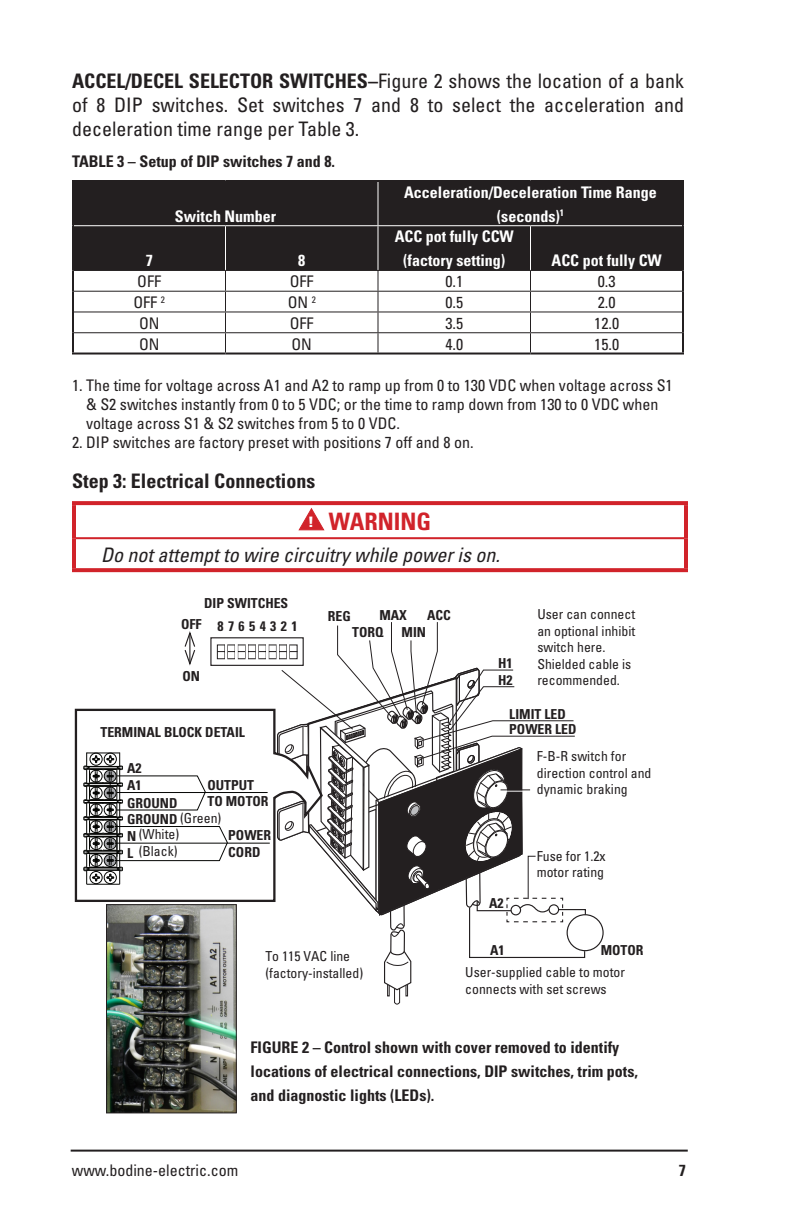
<style>
.page{position:relative;width:792px;height:1224px;background:#fff}
.page>*{position:absolute;margin:0;border:0;box-sizing:border-box;transform-origin:0 0}
.t1{font:700 condensed 24px "Univers";color:#d1232a}
.t2{font:condensed 20px/24px "Univers";color:#231f20;text-align:justify}
.t3{font:italic condensed 20px "Univers";color:#231f20}
.t4{font:700 condensed 20px "Univers";color:#231f20}
.t5{font:condensed 16px/19.2px "Univers";color:#231f20}
.t6{font:700 condensed 16px/24px "Univers";color:#231f20}
.t7{font:700 condensed 16px/24px "Univers";color:#fff;text-align:center}
.t8{font:900 14.4px "Univers";color:#fff}
.t9{font:condensed 13.8px/16.6px "Univers";color:#231f20}
.t10{font:700 condensed 13.8px/16.6px "Univers";color:#231f20}
.s1{font-weight:700}
</style>
<div class="page">
<hr style="left:71px;top:1150px;width:617px;height:2px;background:#231f20">
<div style="left:74px;top:182px;width:608px;height:88px;background:#231f20"></div>
<hr style="left:72px;top:180px;width:154px;height:2px;background:#231f20">
<hr style="left:72px;top:182px;width:2px;height:44px;background:#231f20">
<hr style="left:226px;top:180px;width:152px;height:2px;background:#231f20">
<hr style="left:378px;top:180px;width:152px;height:2px;background:#231f20">
<hr style="left:530px;top:180px;width:154px;height:2px;background:#231f20">
<hr style="left:682px;top:182px;width:2px;height:44px;background:#231f20">
<hr style="left:72px;top:226px;width:2px;height:44px;background:#231f20">
<hr style="left:682px;top:226px;width:2px;height:44px;background:#231f20">
<hr style="left:72px;top:270px;width:2px;height:21px;background:#231f20">
<hr style="left:682px;top:270px;width:2px;height:21px;background:#231f20">
<hr style="left:72px;top:291px;width:2px;height:21px;background:#231f20">
<hr style="left:682px;top:291px;width:2px;height:21px;background:#231f20">
<hr style="left:72px;top:312px;width:2px;height:21px;background:#231f20">
<hr style="left:682px;top:312px;width:2px;height:21px;background:#231f20">
<hr style="left:72px;top:333px;width:2px;height:20px;background:#231f20">
<hr style="left:682px;top:333px;width:2px;height:20px;background:#231f20">
<hr style="left:72px;top:353px;width:154px;height:2px;background:#231f20">
<hr style="left:226px;top:353px;width:152px;height:2px;background:#231f20">
<hr style="left:378px;top:353px;width:152px;height:2px;background:#231f20">
<hr style="left:530px;top:353px;width:154px;height:2px;background:#231f20">
<hr style="left:74px;top:270px;width:152px;height:1px;background:#231f20">
<hr style="left:226px;top:270px;width:152px;height:1px;background:#231f20">
<hr style="left:378px;top:270px;width:152px;height:1px;background:#231f20">
<hr style="left:530px;top:270px;width:152px;height:1px;background:#231f20">
<hr style="left:74px;top:291px;width:152px;height:1px;background:#231f20">
<hr style="left:226px;top:291px;width:152px;height:1px;background:#231f20">
<hr style="left:378px;top:291px;width:152px;height:1px;background:#231f20">
<hr style="left:530px;top:291px;width:152px;height:1px;background:#231f20">
<hr style="left:74px;top:311px;width:152px;height:1px;background:#231f20">
<hr style="left:226px;top:311px;width:152px;height:1px;background:#231f20">
<hr style="left:378px;top:311px;width:152px;height:1px;background:#231f20">
<hr style="left:530px;top:311px;width:152px;height:1px;background:#231f20">
<hr style="left:74px;top:332px;width:152px;height:1px;background:#231f20">
<hr style="left:226px;top:332px;width:152px;height:1px;background:#231f20">
<svg style="left:225px;top:271px;width:1px;height:82px"></svg>
<hr style="left:378px;top:332px;width:152px;height:1px;background:#231f20">
<svg style="left:378px;top:271px;width:1px;height:82px"></svg>
<hr style="left:530px;top:332px;width:152px;height:1px;background:#231f20">
<svg style="left:530px;top:271px;width:1px;height:82px"></svg>
<hr style="left:378px;top:182px;width:1px;height:43px;background:#fff">
<hr style="left:74px;top:225px;width:152px;height:1px;background:#fff">
<hr style="left:226px;top:225px;width:152px;height:1px;background:#fff">
<hr style="left:225px;top:226px;width:1px;height:44px;background:#fff">
<hr style="left:378px;top:225px;width:152px;height:1px;background:#fff">
<hr style="left:378px;top:226px;width:1px;height:44px;background:#fff">
<hr style="left:530px;top:225px;width:152px;height:1px;background:#fff">
<hr style="left:530px;top:226px;width:1px;height:44px;background:#fff">
<svg style="left:72px;top:501px;width:616px;height:4px;background:#d22930"></svg>
<hr style="left:72px;top:505px;width:4px;height:33px;background:#d1232a">
<hr style="left:684px;top:505px;width:4px;height:33px;background:#d1232a">
<hr style="left:72px;top:538px;width:4px;height:30px;background:#d1232a">
<hr style="left:684px;top:538px;width:4px;height:30px;background:#d1232a">
<svg style="left:72px;top:568px;width:616px;height:4px;background:#d22b32"></svg>
<hr style="left:76px;top:537px;width:608px;height:2px;background:#d1232a">
<svg style="left:299px;top:508px;width:25px;height:22px"></svg>
<svg style="left:74px;top:708px;width:202px;height:194px"></svg>
<hr style="left:87px;top:884px;width:33px;height:1px;background:#040503">
<hr style="left:87px;top:752px;width:33px;height:1px;background:#040503">
<hr style="left:115px;top:843px;width:155px;height:1px;background:#040503">
<hr style="left:117px;top:792px;width:151px;height:1px;background:#040503">
<svg style="left:83px;top:753px;width:145px;height:131px"></svg>
<div style="left:567px;top:914px;width:37px;height:37px;border:1px solid #231f20;border-radius:50%"></div>
<div style="left:210px;top:637px;width:94px;height:29px;border:1px solid #231f20"></div>
<svg style="left:219px;top:647px;width:57px;height:10px"></svg>
<div style="left:217px;top:645px;width:80px;height:14px;border:1px solid #231f20"></div>
<hr style="left:218px;top:651px;width:79px;height:1px;background:#231f20">
<svg style="left:227px;top:644px;width:1px;height:16px"></svg>
<div style="left:235px;top:641px;width:3px;height:20px;border:1px solid #fff"></div>
<svg style="left:245px;top:644px;width:4px;height:16px"></svg>
<svg style="left:255px;top:644px;width:4px;height:16px"></svg>
<svg style="left:266px;top:644px;width:3px;height:16px"></svg>
<svg style="left:184px;top:631px;width:12px;height:35px"></svg>
<svg style="left:276px;top:622px;width:311px;height:383px"></svg>
<img style="left:108px;top:906px;width:127px;height:205px">
<div style="left:106px;top:904px;width:131px;height:209px;border:1px solid #231f20"></div>
<p class="t2" style="left:72px;top:69px;width:614px"><span class="s1">ACCEL/DECEL SELECTOR SWITCHES–</span>Figure 2 shows the location of a bank of 8 DIP switches. Set switches 7 and 8 to select the acceleration and deceleration time range per Table 3.</p>
<p class="t6" style="left:72px;top:149px;width:264px">TABLE 3 – Setup of DIP switches 7 and 8.</p>
<p class="t7" style="left:175px;top:204px;width:103px">Switch Number</p>
<p class="t7" style="left:404px;top:180px;width:254px">Acceleration/Deceleration Time Range (seconds)<sup>1</sup></p>
<p class="t7" style="left:146px;top:249px;width:9px">7</p>
<p class="t7" style="left:298px;top:249px;width:9px">8</p>
<p class="t7" style="left:395px;top:225px;width:121px">ACC pot fully CCW (factory setting)</p>
<p class="t7" style="left:552px;top:249px;width:112px">ACC pot fully CW</p>
<p class="t5" style="left:137px;top:272px;width:25px">OFF</p>
<p class="t5" style="left:290px;top:272px;width:25px">OFF</p>
<p class="t5" style="left:445px;top:272px;width:19px">0.1</p>
<p class="t5" style="left:598px;top:272px;width:19px">0.3</p>
<p class="t5" style="left:133px;top:292px;width:33px">OFF <sup>2</sup></p>
<p class="t5" style="left:288px;top:292px;width:30px">ON <sup>2</sup></p>
<p class="t5" style="left:445px;top:292px;width:19px">0.5</p>
<p class="t5" style="left:598px;top:292px;width:19px">2.0</p>
<p class="t5" style="left:139px;top:313px;width:22px">ON</p>
<p class="t5" style="left:290px;top:313px;width:25px">OFF</p>
<p class="t5" style="left:445px;top:313px;width:19px">3.5</p>
<p class="t5" style="left:594px;top:313px;width:26px">12.0</p>
<p class="t5" style="left:139px;top:334px;width:22px">ON</p>
<p class="t5" style="left:292px;top:334px;width:22px">ON</p>
<p class="t5" style="left:445px;top:334px;width:19px">4.0</p>
<p class="t5" style="left:594px;top:334px;width:26px">15.0</p>
<p class="t5" style="left:86px;top:375px;width:588px;text-indent:-14px">1. The time for voltage across A1 and A2 to ramp up from 0 to 130 VDC when voltage across S1 &amp; S2 switches instantly from 0 to 5 VDC; or the time to ramp down from 130 to 0 VDC when voltage across S1 &amp; S2 switches from 5 to 0 VDC.</p>
<p class="t5" style="left:72px;top:433px;width:403px">2. DIP switches are factory preset with positions 7 off and 8 on.</p>
<p class="t4" style="left:72px;top:469px;width:245px">Step 3: Electrical Connections</p>
<h1 class="t1" style="left:329px;top:507px;width:104px">WARNING</h1>
<p class="t3" style="left:101px;top:542px;width:400px">Do not attempt to wire circuitry while power is on.</p>
<p class="t8" style="left:308px;top:513px;width:8px">!</p>
<p class="t10" style="left:204px;top:594px;width:86px">DIP SWITCHES</p>
<p class="t10" style="left:181px;top:615px;width:22px">OFF</p>
<p class="t10" style="left:183px;top:667px;width:19px">ON</p>
<p class="t10" style="left:218px;top:618px;width:81px">8 7 6 5 4 3 2 1</p>
<p class="t10" style="left:328px;top:607px;width:24px">REG</p>
<p class="t10" style="left:427px;top:606px;width:25px">ACC</p>
<p class="t10" style="left:352px;top:606px;width:56px;line-height:17.2px;text-indent:27px">MAX<br>TORQ</p>
<p class="t10" style="left:402px;top:624px;width:26px">MIN</p>
<p class="t10" style="left:498px;top:655px;width:16px">H1</p>
<p class="t10" style="left:498px;top:671px;width:16px">H2</p>
<p class="t9" style="left:537px;top:606px;width:99px">User can connect an optional inhibit switch here.<br>Shielded cable is recommended.</p>
<p class="t10" style="left:101px;top:724px;width:146px">TERMINAL BLOCK DETAIL</p>
<p class="t10" style="left:127px;top:759px;width:16px">A2</p>
<p class="t10" style="left:127px;top:794px;width:52px">GROUND</p>
<p class="t10" style="left:127px;top:777px;width:16px">A1</p>
<p class="t10" style="left:207px;top:776px;width:63px">OUTPUT<br>TO MOTOR</p>
<p class="t9" style="left:127px;top:810px;width:96px"><span class="s1">GROUND</span> (Green)</p>
<p class="t9" style="left:127px;top:826px;width:53px"><span class="s1">N</span> (White)</p>
<p class="t9" style="left:139px;top:843px;width:40px">(Black)</p>
<p class="t10" style="left:127px;top:845px;width:8px">L</p>
<p class="t10" style="left:228px;top:827px;width:44px">POWER<br>CORD</p>
<p class="t9" style="left:265px;top:948px;width:99px">To 115 VAC line (factory-installed)</p>
<p class="t10" style="left:509px;top:706px;width:69px;line-height:15.4px">LIMIT LED<br>POWER LED</p>
<p class="t9" style="left:537px;top:748px;width:116px">F-B-R switch for direction control and dynamic braking</p>
<p class="t10" style="left:489px;top:895px;width:16px">A2</p>
<p class="t9" style="left:537px;top:847px;width:70px">Fuse for 1.2x motor rating</p>
<p class="t10" style="left:490px;top:942px;width:16px">A1</p>
<p class="t10" style="left:601px;top:942px;width:44px">MOTOR</p>
<p class="t9" style="left:465px;top:964px;width:161px">User-supplied cable to motor connects with set screws</p>
<p class="t6" style="left:251px;top:1035px;width:389px">FIGURE 2 – Control shown with cover removed to identify locations of electrical connections, DIP switches, trim pots, and diagnostic lights (LEDs).</p>
<p class="t5" style="left:72px;top:1160px;width:168px">www.bodine-electric.com</p>
<p class="t6" style="left:679px;top:1158px;width:9px">7</p>
</div>
